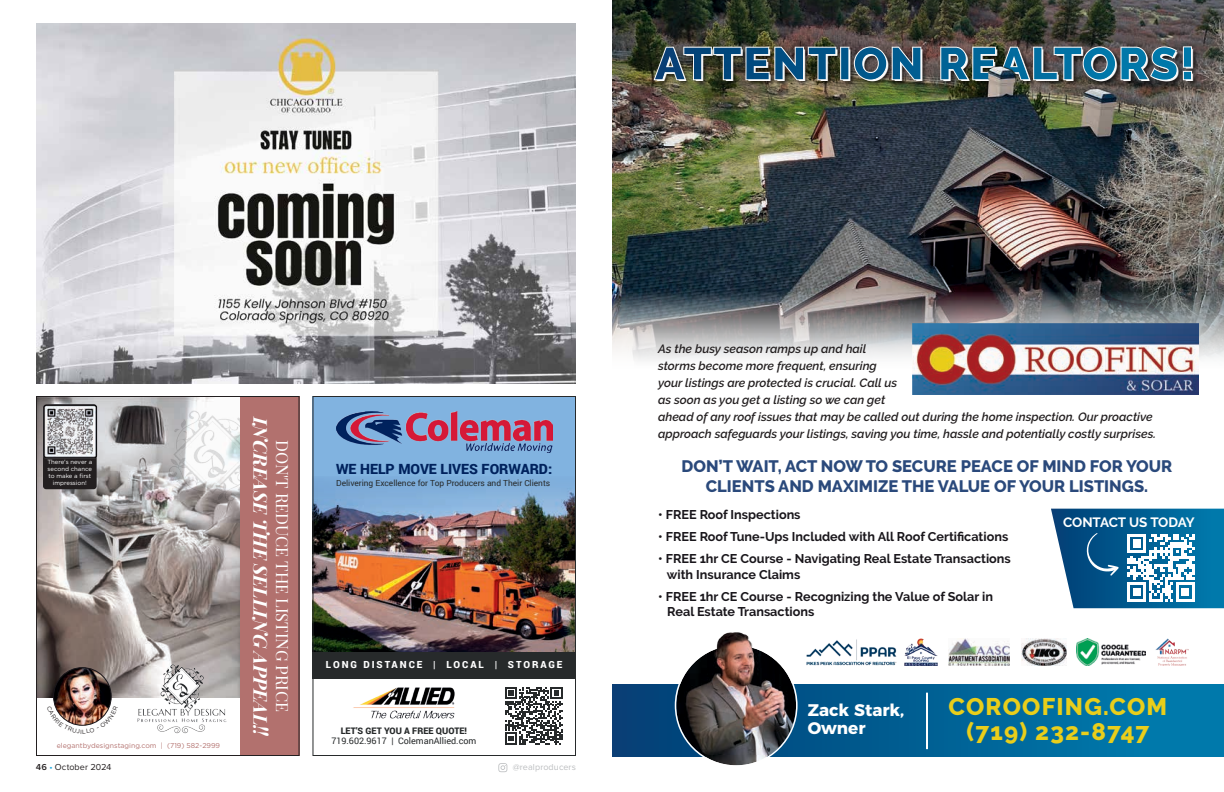
<style>
.page{position:relative;width:1224px;height:792px;background:#fff}
.page>*{position:absolute;margin:0;border:0;box-sizing:border-box;transform-origin:0 0}
.t1{font:800 44.5px "Raleway";letter-spacing:.05em;color:#fff}
.t2{font:800 24px/25px "Raleway";letter-spacing:.05em;color:#e9ce1b;text-align:center}
.t3{font:italic 700 19.1px "Playfair Display";color:#fff}
.t4{font:700 16.8px/18.2px "Montserrat";color:#fff}
.t5{font:800 16.6px/20px "Raleway";color:#2a497b;text-align:center}
.t6{font:16.4px "Playfair Display";color:#fff}
.t7{font:900 14.1px "Roboto";color:#00225d}
.t8{font:700 13.5px "Raleway";letter-spacing:-.005em;color:#fff}
.t9{font:700 12.7px/15.2px "Raleway";color:#19161b}
.t10{font:italic 600 12px/17px "Raleway";color:#231f20}
.t11{font:900 9.8px "Roboto";letter-spacing:.2em;color:#fff}
.t12{font:9px "Roboto";color:#272a2b}
.t13{font:900 9px "Roboto";color:#272a2b}
.t14{font:9px "Proxima Nova";letter-spacing:.01em;color:#231f20}
.t15{font:9px "Proxima Nova";letter-spacing:.01em;color:#bcbec0}
.t16{font:8.4px "Roboto";color:#272a2b}
.t17{font:7px "Gotham";color:#b2716e}
.t18{font:6px/7px "Gotham";color:#fff;text-align:center}
.s1{font-weight:600}
.s2{color:#19a8e0}
</style>
<div class="page">
<svg style="left:498px;top:763px;width:9px;height:9px"></svg>
<img style="left:612px;top:0;width:612px;height:291px">
<svg style="left:612px;top:291px;width:612px;height:79px;background:#9c9d9f"></svg>
<svg style="left:612px;top:684px;width:612px;height:72px;background:#006397"></svg>
<img style="left:675px;top:650px;width:123px;height:116px">
<img style="left:709px;top:632px;width:51px;height:28px">
<hr style="left:926px;top:693px;width:2px;height:56px;background:#fff">
<img style="left:807px;top:639px;width:90px;height:26px">
<img style="left:905px;top:638px;width:32px;height:27px">
<img style="left:948px;top:638px;width:61px;height:27px">
<img style="left:1156px;top:638px;width:33px;height:27px">
<img style="left:1077px;top:638px;width:68px;height:27px">
<img style="left:1022px;top:638px;width:45px;height:27px">
<img style="left:653px;top:40px;width:551px;height:5px">
<img style="left:913px;top:323px;width:285px;height:72px">
<img style="left:612px;top:45px;width:612px;height:159px">
<svg style="left:1051px;top:509px;width:173px;height:99px"></svg>
<svg style="left:36px;top:396px;width:264px;height:360px;background:#ab9896"></svg>
<img style="left:36px;top:24px;width:540px;height:360px">
<img style="left:312px;top:396px;width:264px;height:360px">
<svg style="left:47px;top:706px;width:71px;height:28px"></svg>
<h1 class="t1" style="left:657px;top:40px;width:542px">ATTENTION REALTORS!</h1>
<p class="t18" style="left:47px;top:458px;width:46px">There's never a second chance to make a first impression!</p>
<p class="t17" style="left:57px;top:741px;width:165px">elegantbydesignstaging.com | (719) 582-2999</p>
<h3 class="t3" style="left:274px;top:417px;width:321px;rotate:90deg">INCREASE THE SELLING APPEAL!!</h3>
<h3 class="t6" style="left:293px;top:440px;width:274px;rotate:90deg">DON'T REDUCE THE LISTING PRICE</h3>
<p class="t7" style="left:336px;top:459px;width:218px">WE HELP MOVE LIVES FORWARD:</p>
<p class="t16" style="left:336px;top:477px;width:216px">Delivering Excellence for Top Producers and Their Clients</p>
<p class="t11" style="left:326px;top:657px;width:238px">LONG DISTANCE | LOCAL | STORAGE</p>
<p class="t13" style="left:341px;top:724px;width:128px">LET’S GET YOU A FREE QUOTE!</p>
<p class="t12" style="left:331px;top:735px;width:147px">719.602.9617 | ColemanAllied.com</p>
<p class="t14" style="left:36px;top:762px;width:77px"><span class="s1">46</span> <span class="s2">•</span> October 2024</p>
<p class="t15" style="left:513px;top:762px;width:65px">@realproducers</p>
<p class="t10" style="left:658px;top:341px;width:499px">As the busy season ramps up and hail<br>storms become more frequent, ensuring<br>your listings are protected is crucial. Call us<br>as soon as you get a listing so we can get<br>ahead of any roof issues that may be called out during the home inspection. Our proactive approach safeguards your listings, saving you time, hassle and potentially costly surprises.</p>
<h3 class="t5" style="left:682px;top:456px;width:492px">DON’T WAIT, ACT NOW TO SECURE PEACE OF MIND FOR YOUR<br>CLIENTS AND MAXIMIZE THE VALUE OF YOUR LISTINGS.</h3>
<p class="t8" style="left:1063px;top:515px;width:133px">CONTACT US TODAY</p>
<p class="t9" style="left:658px;top:507px;width:144px">• FREE Roof Inspections</p>
<p class="t9" style="left:658px;top:529px;width:352px">• FREE Roof Tune-Ups Included with All Roof Certifications</p>
<p class="t9" style="left:667px;top:551px;width:345px;text-indent:-9px">• FREE 1hr CE Course - Navigating Real Estate Transactions with Insurance Claims</p>
<p class="t9" style="left:667px;top:589px;width:327px;text-indent:-9px">• FREE 1hr CE Course - Recognizing the Value of Solar in<br>Real Estate Transactions</p>
<h3 class="t4" style="left:808px;top:699px;width:98px">Zack Stark,<br>Owner</h3>
<h2 class="t2" style="left:949px;top:695px;width:220px">COROOFING.COM (719) 232-8747</h2>
</div>
